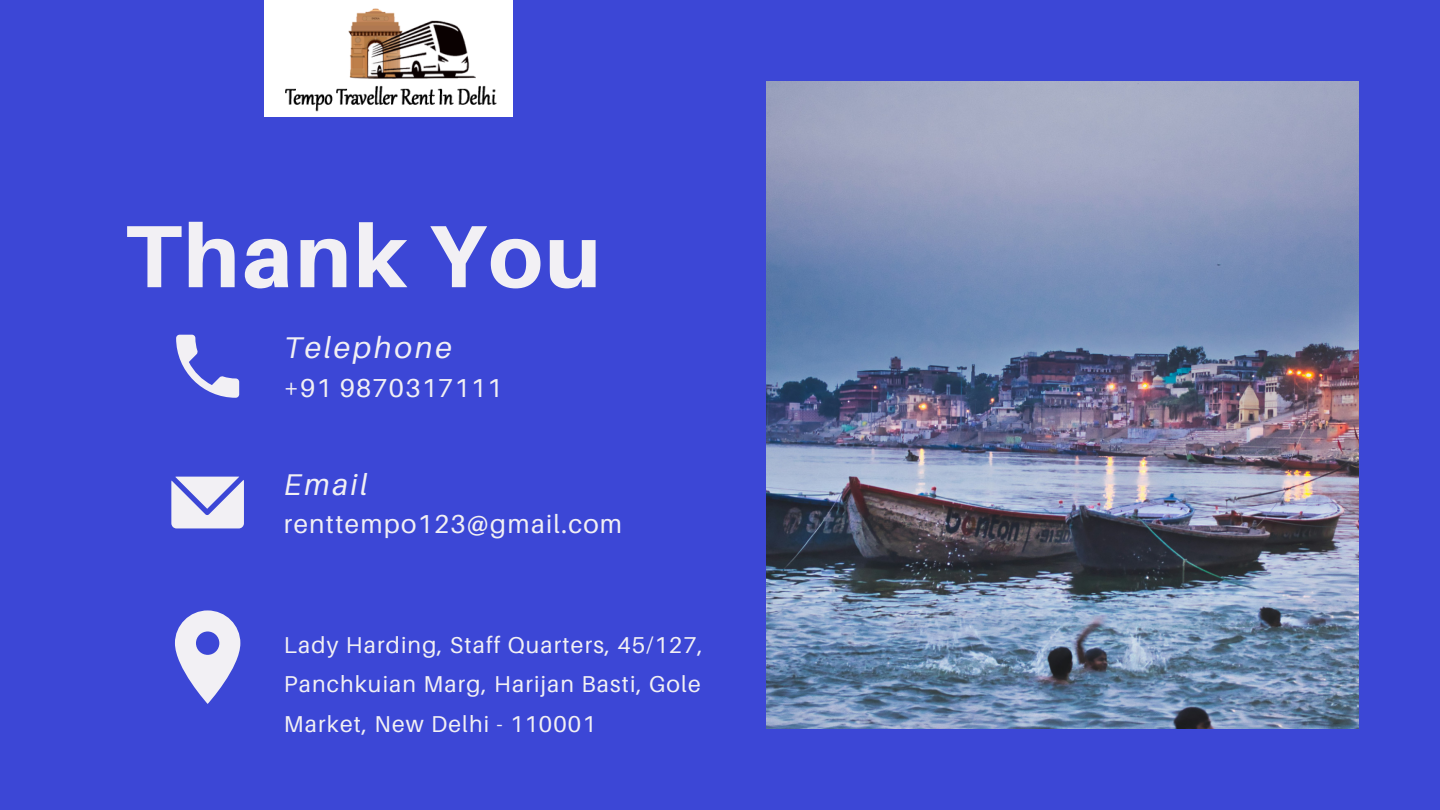
<style>
.page{position:relative;width:1440px;height:810px;background:#3c47d6}
.page>*{position:absolute;margin:0;border:0;box-sizing:border-box;transform-origin:0 0}
.t1{font:800 88.4px "Aileron";letter-spacing:.03em;color:#f2f0f4}
.t2{font:italic 30px "Aileron";letter-spacing:.09em;color:#f2f0f4}
.t3{font:26px "Aileron";letter-spacing:.05em;color:#f2f0f4}
.t4{font:23px/39.7px "Aileron";letter-spacing:.05em;color:#f2f0f4;text-align:justify}
</style>
<div class="page">
<img style="left:766px;top:81px;width:593px;height:648px">
<svg style="left:176px;top:335px;width:63px;height:63px"></svg>
<svg style="left:171px;top:477px;width:73px;height:51px;background:#d7d7ef"></svg>
<svg style="left:175px;top:610px;width:65px;height:94px"></svg>
<div style="left:264px;top:0;width:248px;height:117px;background:#fff"></div>
<img style="left:285px;top:8px;width:212px;height:103px">
<h1 class="t1" style="left:125px;top:201px;width:477px">Thank You</h1>
<h2 class="t2" style="left:284px;top:329px;width:169px">Telephone</h2>
<p class="t3" style="left:284px;top:371px;width:220px">+91 9870317111</p>
<h2 class="t2" style="left:284px;top:466px;width:85px">Email</h2>
<p class="t3" style="left:284px;top:508px;width:340px">renttempo123@gmail.com</p>
<p class="t4" style="left:284px;top:624px;width:421px">Lady Harding, Staff Quarters, 45/127, Panchkuian Marg, Harijan Basti, Gole Market, New Delhi - 110001</p>
</div>
